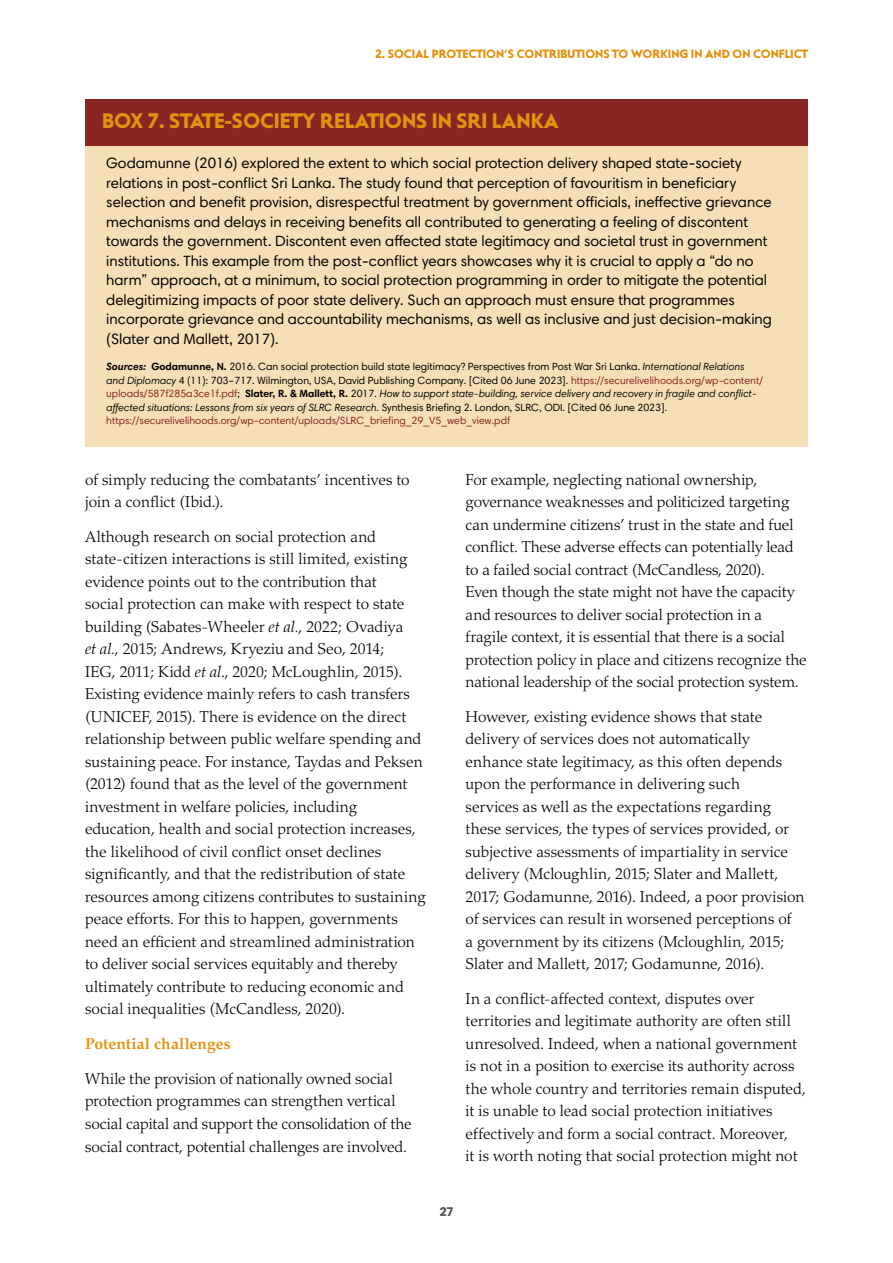
<style>
.page{position:relative;width:893px;height:1263px;background:#fff}
.page>*{position:absolute;margin:0;border:0;box-sizing:border-box;transform-origin:0 0}
.t1{font:21px "Steagal Bo";color:#e2920e}
.t2{font:300 15.75px/22.5px "Palatino LT Std";color:#000}
.t3{font:700 15.75px "Palatino LT Std";letter-spacing:.005em;color:#e2920e}
.t4{font:15px/19.5px "Harmonia Sans Pro";color:#000}
.t5{font:12px "Steagal Bo";color:#e2920e}
.t6{font:700 12px "Poppins";color:#504f53}
.t7{font:10.5px/13.5px "Harmonia Sans Pro";color:#000}
.s1{font-weight:700;font-style:italic}
.s2{font-weight:700}
.s3{font-style:italic}
.s4{color:#892522}
</style>
<div class="page">
<div style="left:85px;top:112px;width:723px;height:334px;background:#f6deb7"></div>
<div style="left:85px;top:99px;width:723px;height:47px;background:#892522"></div>
<p class="t5" style="left:375px;top:47px;width:434px">2. SOCIAL PROTECTION’S CONTRIBUTIONS TO WORKING IN AND ON CONFLICT</p>
<h1 class="t1" style="left:102px;top:108px;width:458px">BOX 7. STATE-SOCIETY RELATIONS IN SRI LANKA</h1>
<p class="t4" style="left:106px;top:153px;width:667px">Godamunne (2016) explored the extent to which social protection delivery shaped state-society relations in post-conflict Sri Lanka. The study found that perception of favouritism in beneficiary selection and benefit provision, disrespectful treatment by government officials, ineffective grievance mechanisms and delays in receiving benefits all contributed to generating a feeling of discontent towards the government. Discontent even affected state legitimacy and societal trust in government institutions. This example from the post-conflict years showcases why it is crucial to apply a “do no harm” approach, at a minimum, to social protection programming in order to mitigate the potential delegitimizing impacts of poor state delivery. Such an approach must ensure that programmes incorporate grievance and accountability mechanisms, as well as inclusive and just decision-making (Slater and Mallett, 2017).</p>
<p class="t7" style="left:106px;top:360px;width:658px"><span class="s1">Sources:</span> <span class="s2">Godamunne, N.</span> 2016. Can social protection build state legitimacy? Perspectives from Post War Sri Lanka. <span class="s3">International Relations and Diplomacy</span> 4 (11): 703–717. Wilmington, USA, David Publishing Company. [Cited 06 June 2023]. <span class="s4">https://securelivelihoods.org/wp-content/ uploads/587f285a3ce1f.pdf</span>; <span class="s2">Slater, R. &amp; Mallett, R.</span> 2017. <span class="s3">How to support state-building, service delivery and recovery in fragile and conflict&shy;affected situations: Lessons from six years of SLRC Research</span>. Synthesis Briefing 2. London, SLRC, ODI. [Cited 06 June 2023]. <span class="s4">https://securelivelihoods.org/wp-content/uploads/SLRC_briefing_29_V5_web_view.pdf</span></p>
<p class="t2" style="left:85px;top:468px;width:326px">of simply reducing the combatants’ incentives to join a conflict (Ibid.).</p>
<p class="t2" style="left:85px;top:525px;width:342px">Although research on social protection and state-citizen interactions is still limited, existing evidence points out to the contribution that<br>social protection can make with respect to state building (Sabates‑Wheeler <span class="s3">et al.</span>, 2022; Ovadiya<br><span class="s3">et al.</span>, 2015; Andrews, Kryeziu and Seo, 2014;<br>IEG, 2011; Kidd <span class="s3">et al</span>., 2020; McLoughlin, 2015).<br>Existing evidence mainly refers to cash transfers (UNICEF, 2015). There is evidence on the direct relationship between public welfare spending and sustaining peace. For instance, Taydas and Peksen (2012) found that as the level of the government investment in welfare policies, including education, health and social protection increases, the likelihood of civil conflict onset declines significantly, and that the redistribution of state resources among citizens contributes to sustaining peace efforts. For this to happen, governments need an efficient and streamlined administration to deliver social services equitably and thereby ultimately contribute to reducing economic and social inequalities (McCandless, 2020).</p>
<p class="t3" style="left:85px;top:1034px;width:147px">Potential challenges</p>
<p class="t2" style="left:85px;top:1068px;width:328px">While the provision of nationally owned social protection programmes can strengthen vertical social capital and support the consolidation of the social contract, potential challenges are involved.</p>
<p class="t2" style="left:466px;top:468px;width:343px">For example, neglecting national ownership, governance weaknesses and politicized targeting can undermine citizens’ trust in the state and fuel conflict. These adverse effects can potentially lead to a failed social contract (McCandless, 2020).<br>Even though the state might not have the capacity and resources to deliver social protection in a fragile context, it is essential that there is a social protection policy in place and citizens recognize the national leadership of the social protection system.</p>
<p class="t2" style="left:466px;top:705px;width:340px">However, existing evidence shows that state delivery of services does not automatically enhance state legitimacy, as this often depends upon the performance in delivering such<br>services as well as the expectations regarding these services, the types of services provided, or subjective assessments of impartiality in service delivery (Mcloughlin, 2015; Slater and Mallett, 2017; Godamunne, 2016). Indeed, a poor provision of services can result in worsened perceptions of<br>a government by its citizens (Mcloughlin, 2015; Slater and Mallett, 2017; Godamunne, 2016).</p>
<p class="t2" style="left:466px;top:987px;width:342px">In a conflict-affected context, disputes over territories and legitimate authority are often still unresolved. Indeed, when a national government is not in a position to exercise its authority across the whole country and territories remain disputed, it is unable to lead social protection initiatives effectively and form a social contract. Moreover,<br>it is worth noting that social protection might not</p>
<p class="t6" style="left:440px;top:1205px;width:15px">27</p>
</div>
